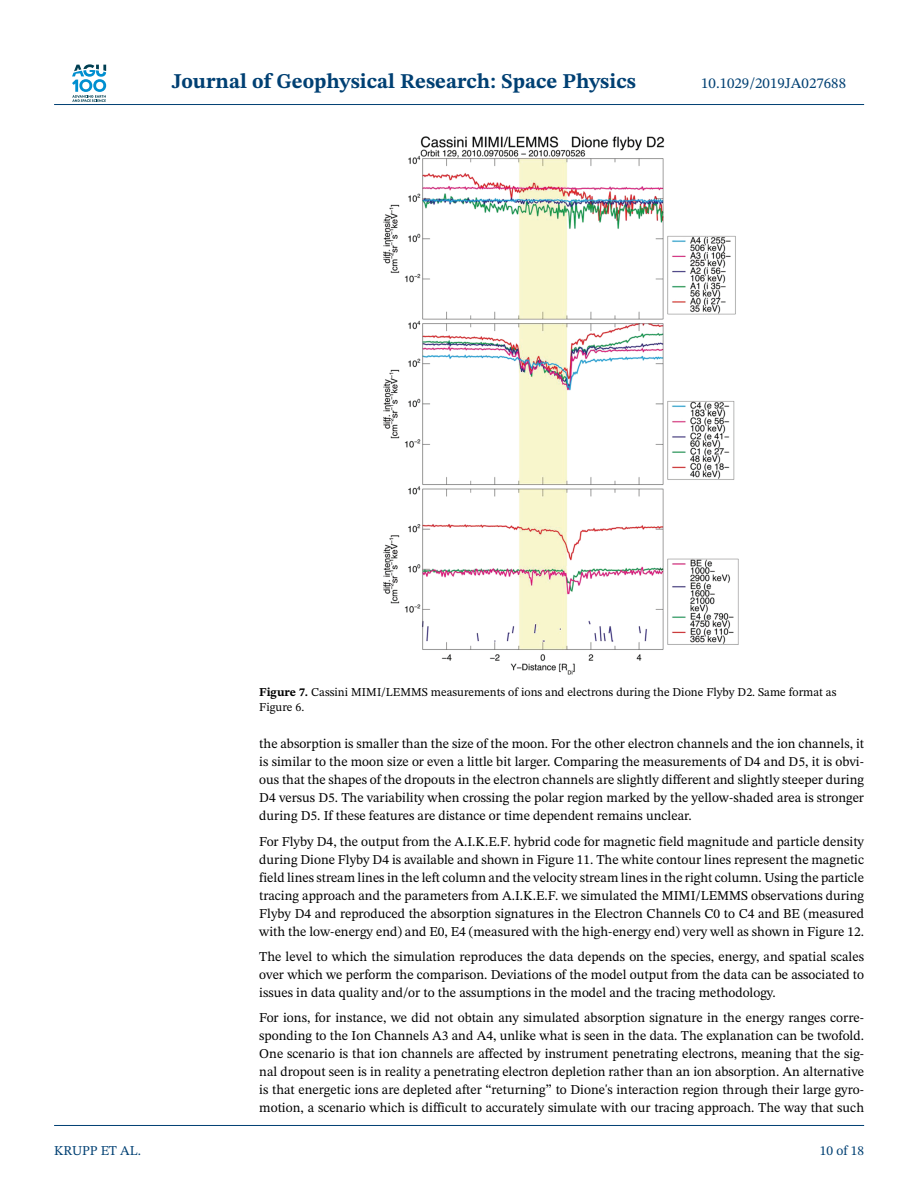
<style>
.page{position:relative;width:918px;height:1188px;background:#fff}
.page>*{position:absolute;margin:0;border:0;box-sizing:border-box;transform-origin:0 0}
.t1{font:700 21px "STIX Two Text";color:#004073}
.t2{font:15px "STIX Two Text";color:#004073}
.t3{font:13.5px/18px "STIX Two Text";color:#000;text-align:justify}
.t4{font:13.5px "STIX Two Text";color:#004073}
.t5{font:12px/15px "STIX Two Text";color:#000}
.s1{font-weight:700}
</style>
<div class="page">
<svg style="left:72px;top:64px;width:34px;height:38px"></svg>
<hr style="left:54px;top:104px;width:810px;height:1px;background:#004073">
<img style="left:383px;top:136px;width:356px;height:539px">
<hr style="left:54px;top:1125px;width:810px;height:1px;background:#004073">
<h1 class="t1" style="left:172px;top:73px;width:466px">Journal of Geophysical Research: Space Physics</h1>
<p class="t2" style="left:701px;top:77px;width:147px">10.1029/2019JA027688</p>
<p class="t5" style="left:259px;top:686px;width:579px"><span class="s1">Figure 7.</span> Cassini MIMI/LEMMS measurements of ions and electrons during the Dione Flyby D2. Same format as<br>Figure 6.</p>
<p class="t3" style="left:259px;top:736px;width:606px">the absorption is smaller than the size of the moon. For the other electron channels and the ion channels, it is similar to the moon size or even a little bit larger. Comparing the measurements of D4 and D5, it is obvi&shy;ous that the shapes of the dropouts in the electron channels are slightly different and slightly steeper during D4 versus D5. The variability when crossing the polar region marked by the yellow-shaded area is stronger during D5. If these features are distance or time dependent remains unclear.</p>
<p class="t3" style="left:259px;top:833px;width:606px">For Flyby D4, the output from the A.I.K.E.F. hybrid code for magnetic field magnitude and particle density during Dione Flyby D4 is available and shown in Figure 11. The white contour lines represent the magnetic field lines stream lines in the left column and the velocity stream lines in the right column. Using the particle tracing approach and the parameters from A.I.K.E.F. we simulated the MIMI/LEMMS observations during Flyby D4 and reproduced the absorption signatures in the Electron Channels C0 to C4 and BE (measured with the low-energy end) and E0, E4 (measured with the high-energy end) very well as shown in Figure 12.</p>
<p class="t3" style="left:259px;top:949px;width:606px">The level to which the simulation reproduces the data depends on the species, energy, and spatial scales over which we perform the comparison. Deviations of the model output from the data can be associated to issues in data quality and/or to the assumptions in the model and the tracing methodology.</p>
<p class="t3" style="left:259px;top:1010px;width:606px">For ions, for instance, we did not obtain any simulated absorption signature in the energy ranges corre&shy;sponding to the Ion Channels A3 and A4, unlike what is seen in the data. The explanation can be twofold.<br>One scenario is that ion channels are affected by instrument penetrating electrons, meaning that the sig&shy;nal dropout seen is in reality a penetrating electron depletion rather than an ion absorption. An alternative is that energetic ions are depleted after “returning” to Dione's interaction region through their large gyro&shy;motion, a scenario which is difficult to accurately simulate with our tracing approach. The way that such</p>
<p class="t4" style="left:54px;top:1145px;width:89px">KRUPP ET AL.</p>
<p class="t4" style="left:820px;top:1145px;width:46px">10 of 18</p>
</div>
